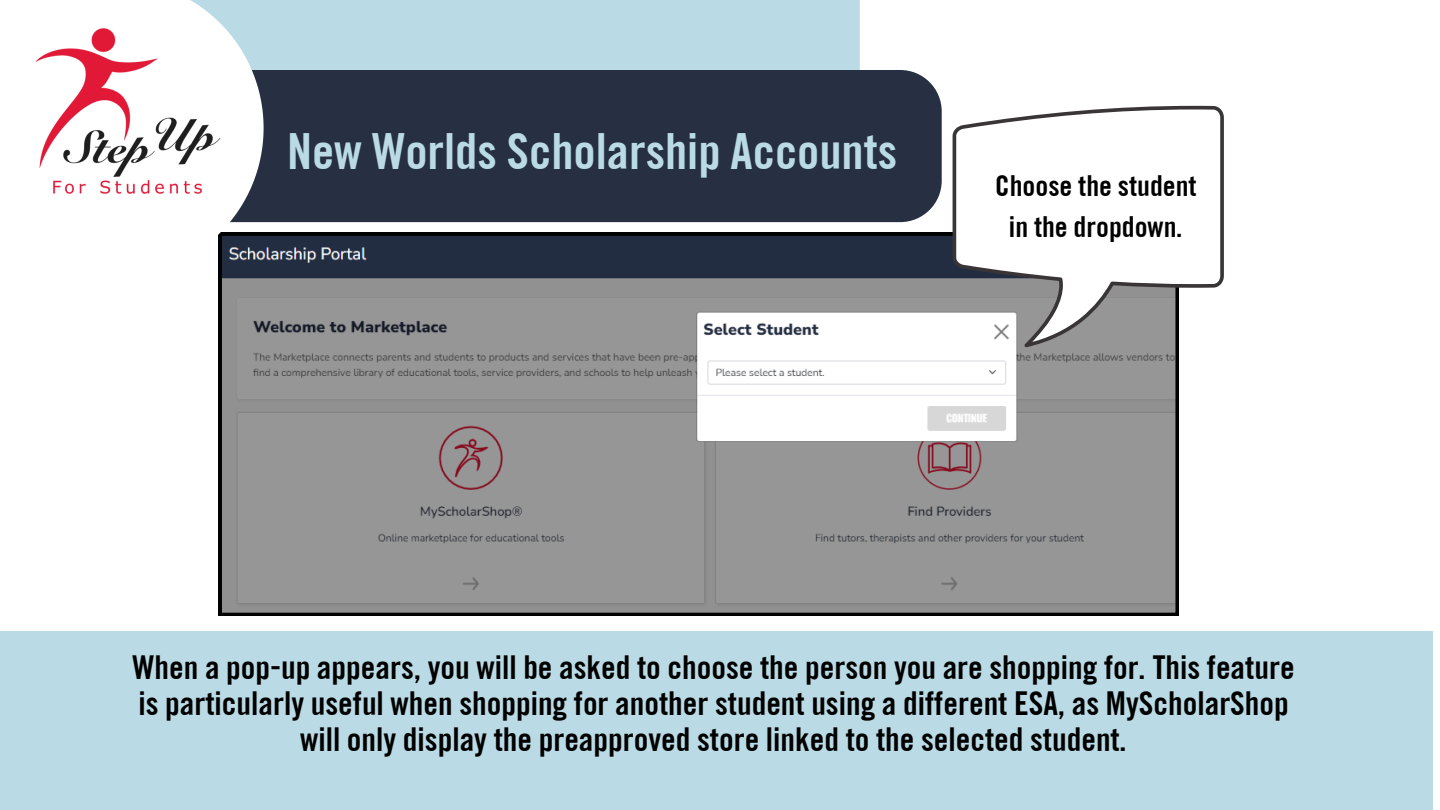
<style>
.page{position:relative;width:1440px;height:810px;background:#fff}
.page>*{position:absolute;margin:0;border:0;box-sizing:border-box;transform-origin:0 0}
.t1{font:700 50px "Traditionell Sans";color:#badbe5}
.t2{font:700 33px/36px "Traditionell Sans";color:#000;text-align:center}
.t3{font:700 29px/40.3px "Traditionell Sans";color:#000;text-align:center}
</style>
<div class="page">
<div style="left:0;top:632px;width:1433px;height:178px;background:#badbe5"></div>
<svg style="left:219px;top:233px;width:959px;height:382px;background:#929395"></svg>
<div style="left:264px;top:0;width:596px;height:70px;background:#badbe5"></div>
<div style="left:264px;top:70px;width:678px;height:152px;background:#273043"></div>
<svg style="left:218px;top:0;width:46px;height:276px"></svg>
<img style="left:35px;top:0;width:209px;height:243px">
<svg style="left:953px;top:106px;width:271px;height:241px"></svg>
<h1 class="t1" style="left:287px;top:121px;width:612px">New Worlds Scholarship Accounts</h1>
<p class="t3" style="left:995px;top:165px;width:203px">Choose the student in the dropdown.</p>
<p class="t2" style="left:133px;top:649px;width:1164px">When a pop-up appears, you will be asked to choose the person you are shopping for. This feature is particularly useful when shopping for another student using a different ESA, as MyScholarShop will only display the preapproved store linked to the selected student.</p>
</div>
